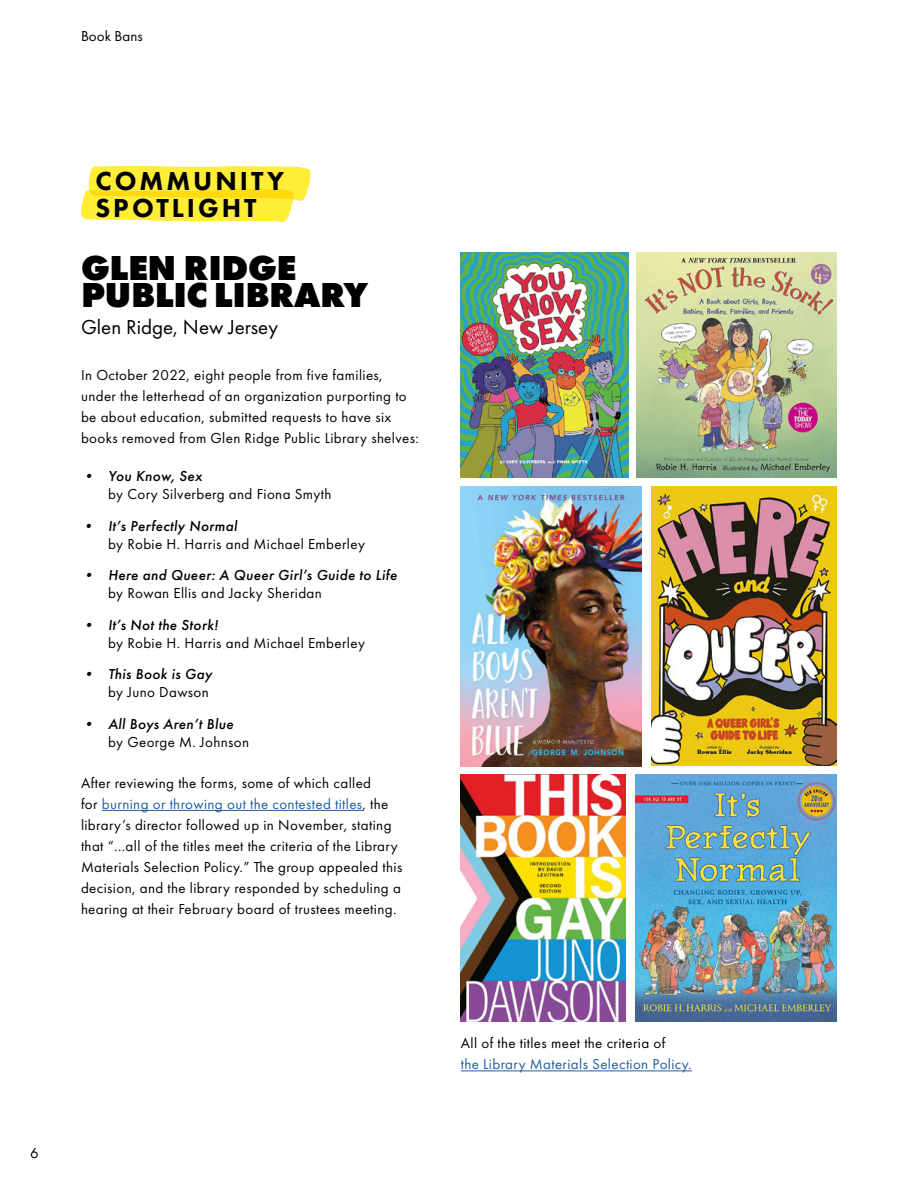
<style>
.page{position:relative;width:918px;height:1188px;background:#fff}
.page>*{position:absolute;margin:0;border:0;box-sizing:border-box;transform-origin:0 0}
.t1{font:800 36px/27px "Futura PT";letter-spacing:-.015em;color:#000}
.t2{font:800 27px/27px "Futura PT";letter-spacing:.11em;color:#000}
.t3{font:21px "Futura PT";color:#000}
.t4{font:15px/21px "Futura PT";letter-spacing:.025em;color:#000}
.t5{font:italic 500 15px "Futura PT";letter-spacing:.025em;color:#000}
.t6{font:15px "Futura PT";letter-spacing:.025em;color:#215e9e}
.t7{font:15px "Futura PT";color:#000}
.s1{color:#215e9e}
</style>
<div class="page">
<svg style="left:81px;top:166px;width:230px;height:56px;background:#ffec46"></svg>
<hr style="left:102px;top:810px;width:261px;height:1px;background:#215e9e">
<img style="left:461px;top:252px;width:167px;height:226px">
<img style="left:637px;top:252px;width:200px;height:226px">
<img style="left:461px;top:774px;width:165px;height:248px">
<img style="left:635px;top:774px;width:202px;height:247px">
<img style="left:461px;top:487px;width:181px;height:279px">
<img style="left:652px;top:487px;width:185px;height:279px">
<hr style="left:461px;top:1071px;width:231px;height:1px;background:#215e9e">
<p class="t7" style="left:81px;top:28px;width:63px">Book Bans</p>
<h2 class="t2" style="left:95px;top:167px;width:190px">COMMUNITY<br>SPOTLIGHT</h2>
<h1 class="t1" style="left:81px;top:253px;width:288px">GLEN RIDGE<br>PUBLIC LIBRARY</h1>
<h3 class="t3" style="left:81px;top:315px;width:198px">Glen Ridge, New Jersey</h3>
<p class="t4" style="left:81px;top:364px;width:339px">In October 2022, eight people from five families, under the letterhead of an organization purporting to be about education, submitted requests to have six books removed from Glen Ridge Public Library shelves:</p>
<p class="t5" style="left:81px;top:467px;width:123px">• You Know, Sex</p>
<p class="t4" style="left:108px;top:484px;width:225px">by Cory Silverberg and Fiona Smyth</p>
<p class="t5" style="left:81px;top:516px;width:158px">• It’s Perfectly Normal</p>
<p class="t4" style="left:108px;top:533px;width:258px">by Robie H. Harris and Michael Emberley</p>
<p class="t5" style="left:81px;top:566px;width:318px">• Here and Queer: A Queer Girl’s Guide to Life</p>
<p class="t4" style="left:108px;top:583px;width:215px">by Rowan Ellis and Jacky Sheridan</p>
<p class="t5" style="left:81px;top:615px;width:138px">• It’s Not the Stork!</p>
<p class="t4" style="left:108px;top:632px;width:258px">by Robie H. Harris and Michael Emberley</p>
<p class="t5" style="left:81px;top:665px;width:132px">• This Book is Gay</p>
<p class="t4" style="left:108px;top:682px;width:102px">by Juno Dawson</p>
<p class="t5" style="left:81px;top:714px;width:154px">• All Boys Aren’t Blue</p>
<p class="t4" style="left:108px;top:731px;width:143px">by George M. Johnson</p>
<p class="t4" style="left:81px;top:772px;width:323px">After reviewing the forms, some of which called<br>for <span class="s1">burning or throwing out the contested titles</span>, the library’s director followed up in November, stating that “...all of the titles meet the criteria of the Library Materials Selection Policy.” The group appealed this decision, and the library responded by scheduling a hearing at their February board of trustees meeting.</p>
<p class="t4" style="left:30px;top:1142px;width:10px">6</p>
<p class="t4" style="left:461px;top:1033px;width:206px">All of the titles meet the criteria of</p>
<p class="t6" style="left:461px;top:1056px;width:233px">the Library Materials Selection Policy.</p>
</div>
